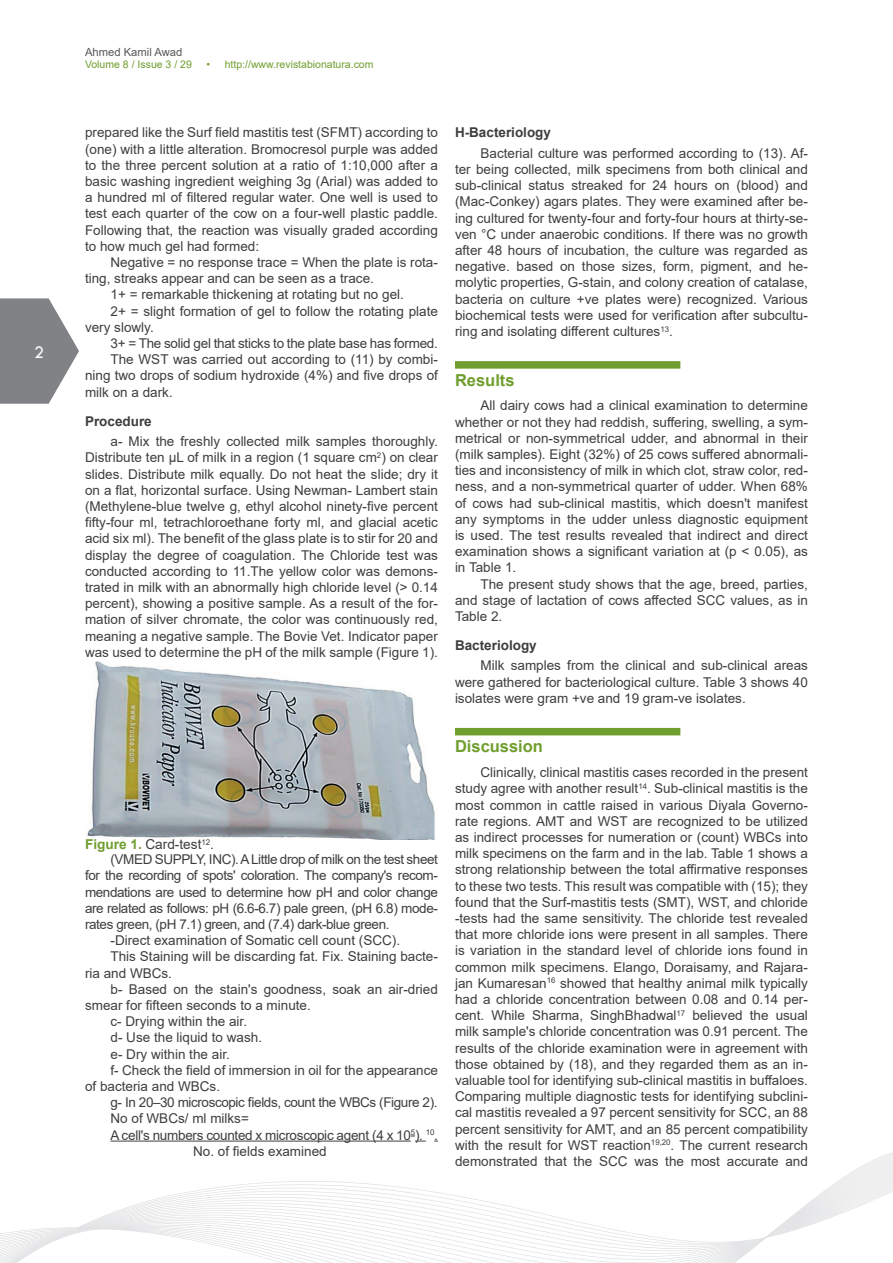
<style>
.page{position:relative;width:893px;height:1263px;background:#fff}
.page>*{position:absolute;margin:0;border:0;box-sizing:border-box;transform-origin:0 0}
.t1{font:18px "Tw Cen";color:#fff}
.t2{font:700 16.5px "Arial";color:#709e2e}
.t3{font:13.65px "Arial";color:#3e3e3f}
.t4{font:13.5px/16.2px "Arial";color:#3e3e3f;text-align:justify}
.t5{font:13.5px "Arial";letter-spacing:-.03em;color:#3e3e3f}
.t6{font:13.5px "Arial";letter-spacing:-.02em;color:#3e3e3f}
.t7{font:700 13.5px "Arial";color:#3e3e3f}
.t8{font:11.25px "Arial";color:#57585a}
.t9{font:10.5px "Arial";color:#709e2e}
.s1{font-weight:700;color:#709e2e}
</style>
<div class="page">
<svg style="left:0;top:298px;width:79px;height:106px"></svg>
<svg style="left:0;top:1152px;width:893px;height:111px"></svg>
<div style="left:455px;top:361px;width:225px;height:8px;background:#709e2e"></div>
<div style="left:455px;top:728px;width:225px;height:7px;background:#709e2e"></div>
<img style="left:87px;top:661px;width:348px;height:178px">
<hr style="left:111px;top:1140px;width:300px;height:1px;background:#3e3e3f">
<svg style="left:411px;top:1136px;width:15px;height:5px"></svg>
<h1 class="t1" style="left:34px;top:341px;width:11px">2</h1>
<p class="t8" style="left:85px;top:44px;width:99px">Ahmed Kamil Awad</p>
<p class="t9" style="left:85px;top:57px;width:108px">Volume 8 / Issue 3 / 29</p>
<p class="t9" style="left:206px;top:57px;width:169px">• http://www.revistabionatura.com</p>
<p class="t4" style="left:85px;top:124px;width:354px">prepared like the Surf field mastitis test (SFMT) according to (one) with a little alteration. Bromocresol purple was added to the three percent solution at a ratio of 1:10,000 after a basic washing ingredient weighing 3g (Arial) was added to a hundred ml of filtered regular water. One well is used to test each quarter of the cow on a four-well plastic paddle.<br>Following that, the reaction was visually graded according to how much gel had formed:</p>
<p class="t4" style="left:111px;top:254px;width:329px">Negative = no response trace = When the plate is rota-</p>
<p class="t4" style="left:85px;top:270px;width:290px">ting, streaks appear and can be seen as a trace.</p>
<p class="t4" style="left:111px;top:286px;width:295px">1+ = remarkable thickening at rotating but no gel.</p>
<p class="t4" style="left:111px;top:303px;width:329px">2+ = slight formation of gel to follow the rotating plate</p>
<p class="t4" style="left:85px;top:319px;width:70px">very slowly.</p>
<p class="t6" style="left:111px;top:334px;width:329px">3+ = The solid gel that sticks to the plate base has formed.</p>
<p class="t4" style="left:111px;top:351px;width:329px">The WST was carried out according to (11) by combi-</p>
<p class="t4" style="left:85px;top:367px;width:354px">ning two drops of sodium hydroxide (4%) and five drops of</p>
<p class="t4" style="left:85px;top:384px;width:89px">milk on a dark.</p>
<p class="t7" style="left:85px;top:411px;width:68px">Procedure</p>
<p class="t4" style="left:85px;top:433px;width:354px;text-indent:26px">a- Mix the freshly collected milk samples thoroughly.<br>Distribute ten μL of milk in a region (1 square cm<sup>2</sup>) on clear slides. Distribute milk equally. Do not heat the slide; dry it on a flat, horizontal surface. Using Newman- Lambert stain (Methylene-blue twelve g, ethyl alcohol ninety-five percent fifty-four ml, tetrachloroethane forty ml, and glacial acetic acid six ml). The benefit of the glass plate is to stir for 20 and display the degree of coagulation. The Chloride test was conducted according to 11.The yellow color was demons&shy;trated in milk with an abnormally high chloride level (&gt; 0.14 percent), showing a positive sample. As a result of the for&shy;mation of silver chromate, the color was continuously red, meaning a negative sample. The Bovie Vet. Indicator paper was used to determine the pH of the milk sample (Figure 1).</p>
<p class="t3" style="left:85px;top:835px;width:131px"><span class="s1">Figure 1.</span> Card-test<sup>12</sup>.</p>
<p class="t5" style="left:111px;top:850px;width:329px">(VMED SUPPLY, INC). A Little drop of milk on the test sheet</p>
<p class="t5" style="left:85px;top:866px;width:354px">for the recording of spots' coloration. The company's recom-</p>
<p class="t5" style="left:85px;top:882px;width:354px">mendations are used to determine how pH and color change</p>
<p class="t5" style="left:85px;top:899px;width:354px">are related as follows: pH (6.6-6.7) pale green, (pH 6.8) mode-</p>
<p class="t5" style="left:85px;top:915px;width:306px">rates green, (pH 7.1) green, and (7.4) dark-blue green.</p>
<p class="t4" style="left:111px;top:932px;width:291px">-Direct examination of Somatic cell count (SCC).</p>
<p class="t4" style="left:111px;top:948px;width:329px">This Staining will be discarding fat. Fix. Staining bacte-</p>
<p class="t4" style="left:85px;top:965px;width:89px">ria and WBCs.</p>
<p class="t4" style="left:111px;top:981px;width:329px">b- Based on the stain's goodness, soak an air-dried</p>
<p class="t4" style="left:85px;top:997px;width:227px">smear for fifteen seconds to a minute.</p>
<p class="t4" style="left:111px;top:1013px;width:138px">c- Drying within the air.</p>
<p class="t4" style="left:111px;top:1029px;width:153px">d- Use the liquid to wash.</p>
<p class="t4" style="left:111px;top:1046px;width:121px">e- Dry within the air.</p>
<p class="t4" style="left:111px;top:1062px;width:329px">f- Check the field of immersion in oil for the appearance</p>
<p class="t4" style="left:85px;top:1078px;width:137px">of bacteria and WBCs.</p>
<p class="t5" style="left:111px;top:1093px;width:328px">g- In 20–30 microscopic fields, count the WBCs (Figure 2).</p>
<p class="t4" style="left:111px;top:1110px;width:140px">No of WBCs/ ml milks=</p>
<p class="t6" style="left:111px;top:1125px;width:329px">A cell's numbers counted x microscopic agent (4 x 10<sup>5</sup>). <sup>10</sup>.</p>
<p class="t4" style="left:193px;top:1143px;width:135px">No. of fields examined</p>
<p class="t7" style="left:455px;top:123px;width:98px">H-Bacteriology</p>
<p class="t4" style="left:455px;top:145px;width:354px;text-indent:26px">Bacterial culture was performed according to (13). Af&shy;ter being collected, milk specimens from both clinical and sub-clinical status streaked for 24 hours on (blood) and (Mac-Conkey) agars plates. They were examined after be&shy;ing cultured for twenty-four and forty-four hours at thirty-se&shy;ven °C under anaerobic conditions. If there was no growth after 48 hours of incubation, the culture was regarded as negative. based on those sizes, form, pigment, and he&shy;molytic properties, G-stain, and colony creation of catalase, bacteria on culture +ve plates were) recognized. Various biochemical tests were used for verification after subcultu&shy;ring and isolating different cultures<sup>13</sup>.</p>
<p class="t2" style="left:455px;top:368px;width:61px">Results</p>
<p class="t4" style="left:455px;top:397px;width:354px;text-indent:26px">All dairy cows had a clinical examination to determine whether or not they had reddish, suffering, swelling, a sym&shy;metrical or non-symmetrical udder, and abnormal in their (milk samples). Eight (32%) of 25 cows suffered abnormali&shy;ties and inconsistency of milk in which clot, straw color, red&shy;ness, and a non-symmetrical quarter of udder. When 68% of cows had sub-clinical mastitis, which doesn't manifest any symptoms in the udder unless diagnostic equipment is used. The test results revealed that indirect and direct examination shows a significant variation at (p &lt; 0.05), as in Table 1.</p>
<p class="t4" style="left:455px;top:576px;width:354px;text-indent:26px">The present study shows that the age, breed, parties, and stage of lactation of cows affected SCC values, as in Table 2.</p>
<p class="t7" style="left:455px;top:636px;width:83px">Bacteriology</p>
<p class="t4" style="left:455px;top:657px;width:354px;text-indent:26px">Milk samples from the clinical and sub-clinical areas were gathered for bacteriological culture. Table 3 shows 40 isolates were gram +ve and 19 gram-ve isolates.</p>
<p class="t2" style="left:455px;top:735px;width:90px">Discussion</p>
<p class="t4" style="left:455px;top:764px;width:354px;text-indent:26px">Clinically, clinical mastitis cases recorded in the present study agree with another result<sup>14</sup>. Sub-clinical mastitis is the most common in cattle raised in various Diyala Governo&shy;rate regions. AMT and WST are recognized to be utilized as indirect processes for numeration or (count) WBCs into milk specimens on the farm and in the lab. Table 1 shows a strong relationship between the total affirmative responses to these two tests. This result was compatible with (15); they found that the Surf-mastitis tests (SMT), WST, and chloride -tests had the same sensitivity. The chloride test revealed that more chloride ions were present in all samples. There is variation in the standard level of chloride ions found in common milk specimens. Elango, Doraisamy, and Rajara&shy;jan Kumaresan<sup>16</sup> showed that healthy animal milk typically had a chloride concentration between 0.08 and 0.14 per&shy;cent. While Sharma, SinghBhadwal<sup>17</sup> believed the usual milk sample's chloride concentration was 0.91 percent. The results of the chloride examination were in agreement with those obtained by (18), and they regarded them as an in&shy;valuable tool for identifying sub-clinical mastitis in buffaloes.<br>Comparing multiple diagnostic tests for identifying subclini&shy;cal mastitis revealed a 97 percent sensitivity for SCC, an 88 percent sensitivity for AMT, and an 85 percent compatibility with the result for WST reaction<sup>19,20</sup>. The current research demonstrated that the SCC was the most accurate and</p>
</div>
